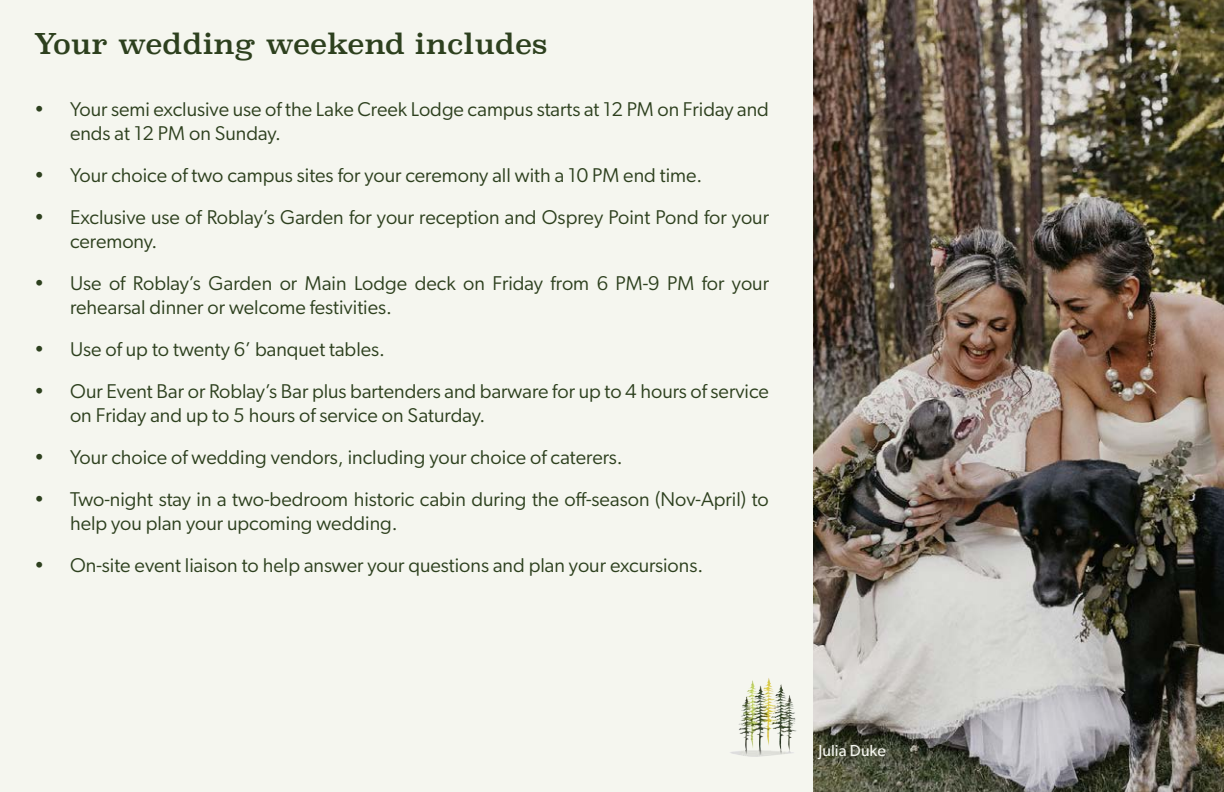
<style>
.page{position:relative;width:1224px;height:792px;background:#f5f6ef}
.page>*{position:absolute;margin:0;border:0;box-sizing:border-box;transform-origin:0 0}
.Pull_Text{font:28px "Superclarendon";color:#2d401e}
.t1{font:20px/24px "Gibson";color:#2d401e}
.Pull_Text-2{font:16px "Gibson";color:#f5f6ef}
</style>
<div class="page">
<img style="left:814px;top:0;width:410px;height:792px">
<img style="left:741px;top:678px;width:28px;height:45px">
<p class="Pull_Text" style="left:34px;top:25px;width:515px">Your wedding weekend includes</p>
<p class="t1" style="left:70px;top:96px;width:700px;text-indent:-36px">• Your semi exclusive use of the Lake Creek Lodge campus starts at 12 PM on Friday and ends at 12 PM on Sunday.</p>
<p class="t1" style="left:34px;top:162px;width:670px">• Your choice of two campus sites for your ceremony all with a 10 PM end time.</p>
<p class="t1" style="left:70px;top:204px;width:701px;text-indent:-36px">• Exclusive use of Roblay’s Garden for your reception and Osprey Point Pond for your ceremony.</p>
<p class="t1" style="left:70px;top:270px;width:701px;text-indent:-36px">• Use of Roblay’s Garden or Main Lodge deck on Friday from 6 PM-9 PM for your rehearsal dinner or welcome festivities.</p>
<p class="t1" style="left:34px;top:336px;width:353px">• Use of up to twenty 6’ banquet tables.</p>
<p class="t1" style="left:70px;top:378px;width:700px;text-indent:-36px">• Our Event Bar or Roblay’s Bar plus bartenders and barware for up to 4 hours of service on Friday and up to 5 hours of service on Saturday.</p>
<p class="t1" style="left:34px;top:444px;width:590px">• Your choice of wedding vendors, including your choice of caterers.</p>
<p class="t1" style="left:70px;top:486px;width:700px;text-indent:-36px">• Two-night stay in a two-bedroom historic cabin during the off-season (Nov-April) to help you plan your upcoming wedding.</p>
<p class="t1" style="left:34px;top:552px;width:671px">• On-site event liaison to help answer your questions and plan your excursions.</p>
<p class="Pull_Text-2" style="left:819px;top:741px;width:69px">Julia Duke</p>
</div>
